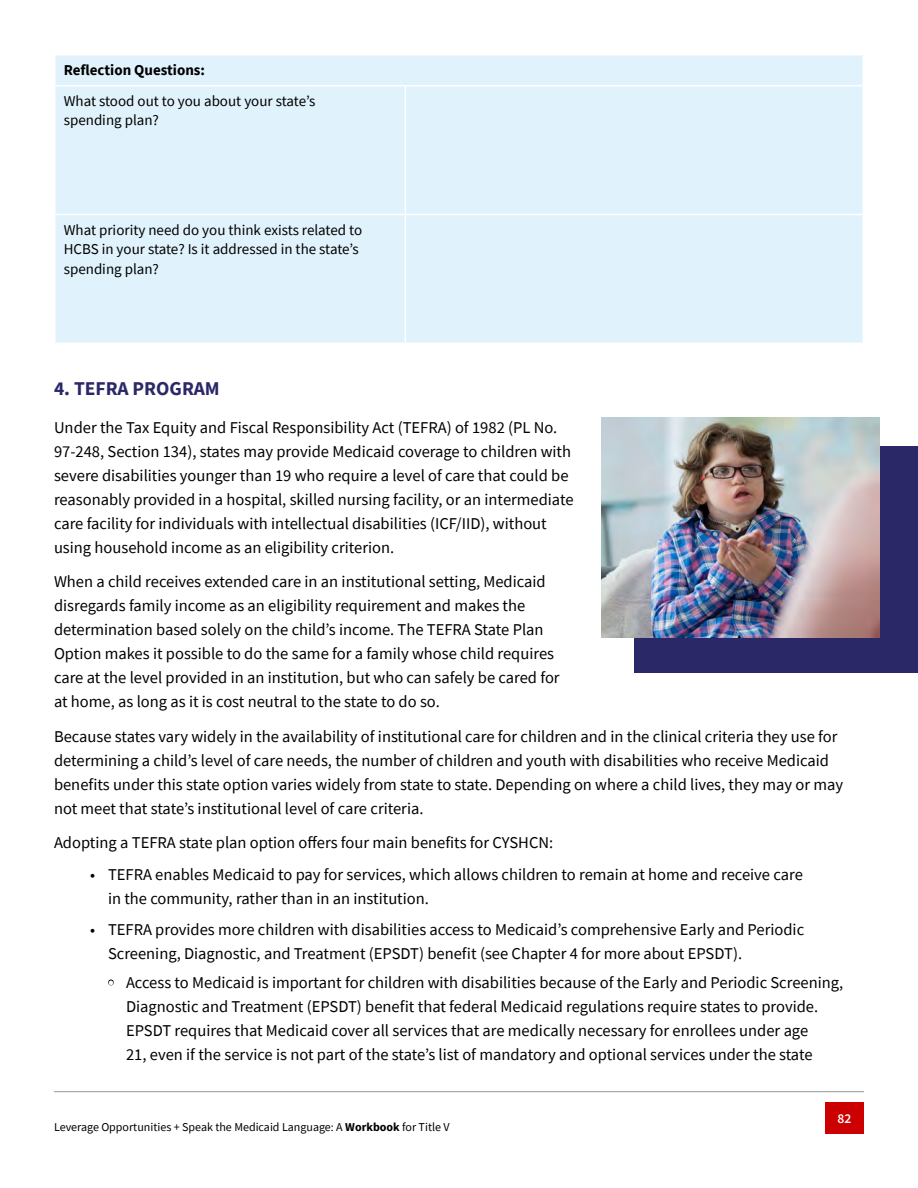
<style>
.page{position:relative;width:918px;height:1188px;background:#fff}
.page>*{position:absolute;margin:0;border:0;box-sizing:border-box;transform-origin:0 0}
.t1{font:700 19.5px "Source Sans Pro";color:#2b2868}
.Body_text{font:16.5px/24px "Source Sans Pro";color:#000}
.Question_text{font:15px/19.5px "Source Sans Pro";color:#000}
.Question_text-2{font:700 15px "Source Sans Pro";color:#000}
.t2{font:600 13.5px "Source Sans Pro";color:#fff}
.t3{font:12px "Source Sans Pro";color:#000}
.s1{font-size:19.5px}
.s2{font-weight:700}
</style>
<div class="page">
<div style="left:825px;top:1103px;width:39px;height:31px;background:#c00"></div>
<hr style="left:54px;top:1091px;width:810px;height:1px;background:#939598">
<div style="left:56px;top:56px;width:806px;height:287px;background:#e0f2fc"></div>
<hr style="left:54px;top:85px;width:351px;height:1px;background:#fff">
<hr style="left:405px;top:85px;width:459px;height:1px;background:#fff">
<hr style="left:405px;top:86px;width:1px;height:128px;background:#fff">
<hr style="left:54px;top:214px;width:351px;height:1px;background:#fff">
<hr style="left:405px;top:214px;width:459px;height:1px;background:#fff">
<hr style="left:405px;top:215px;width:1px;height:128px;background:#fff">
<div style="left:634px;top:447px;width:284px;height:226px;background:#2b2868"></div>
<img style="left:602px;top:418px;width:277px;height:220px">
<p class="Question_text-2" style="left:64px;top:60px;width:143px">Reflection Questions:</p>
<p class="Question_text" style="left:64px;top:91px;width:253px">What stood out to you about your state’s spending plan?</p>
<p class="Question_text" style="left:64px;top:220px;width:300px">What priority need do you think exists related to<br>HCBS in your state? Is it addressed in the state’s spending plan?</p>
<h1 class="t1" style="left:54px;top:375px;width:167px">4. TEFRA PROGRAM</h1>
<p class="Body_text" style="left:54px;top:415px;width:521px">Under the Tax Equity and Fiscal Responsibility Act (TEFRA) of 1982 (PL No.<br>97-248, Section 134), states may provide Medicaid coverage to children with severe disabilities younger than 19 who require a level of care that could be reasonably provided in a hospital, skilled nursing facility, or an intermediate care facility for individuals with intellectual disabilities (ICF/IID), without using household income as an eligibility criterion.</p>
<p class="Body_text" style="left:54px;top:570px;width:507px">When a child receives extended care in an institutional setting, Medicaid disregards family income as an eligibility requirement and makes the determination based solely on the child’s income. The TEFRA State Plan Option makes it possible to do the same for a family whose child requires care at the level provided in an institution, but who can safely be cared for at home, as long as it is cost neutral to the state to do so.</p>
<p class="Body_text" style="left:54px;top:724px;width:791px">Because states vary widely in the availability of institutional care for children and in the clinical criteria they use for determining a child’s level of care needs, the number of children and youth with disabilities who receive Medicaid benefits under this state option varies widely from state to state. Depending on where a child lives, they may or may not meet that state’s institutional level of care criteria.</p>
<p class="Body_text" style="left:54px;top:831px;width:501px">Adopting a TEFRA state plan option offers four main benefits for CYSHCN:</p>
<p class="Body_text" style="left:108px;top:862px;width:696px;text-indent:-18px">• TEFRA enables Medicaid to pay for services, which allows children to remain at home and receive care in the community, rather than in an institution.</p>
<p class="Body_text" style="left:108px;top:918px;width:698px;text-indent:-18px">• TEFRA provides more children with disabilities access to Medicaid’s comprehensive Early and Periodic<br>Screening, Diagnostic, and Treatment (EPSDT) benefit (see Chapter 4 for more about EPSDT).</p>
<p class="Body_text" style="left:126px;top:970px;width:719px;text-indent:-18px"><span class="s1">•</span> Access to Medicaid is important for children with disabilities because of the Early and Periodic Screening, Diagnostic and Treatment (EPSDT) benefit that federal Medicaid regulations require states to provide.<br>EPSDT requires that Medicaid cover all services that are medically necessary for enrollees under age<br>21, even if the service is not part of the state’s list of mandatory and optional services under the state</p>
<p class="t3" style="left:54px;top:1120px;width:397px">Leverage Opportunities + Speak the Medicaid Language: A <span class="s2">Workbook</span> for Title V</p>
<p class="t2" style="left:838px;top:1110px;width:15px">82</p>
</div>
